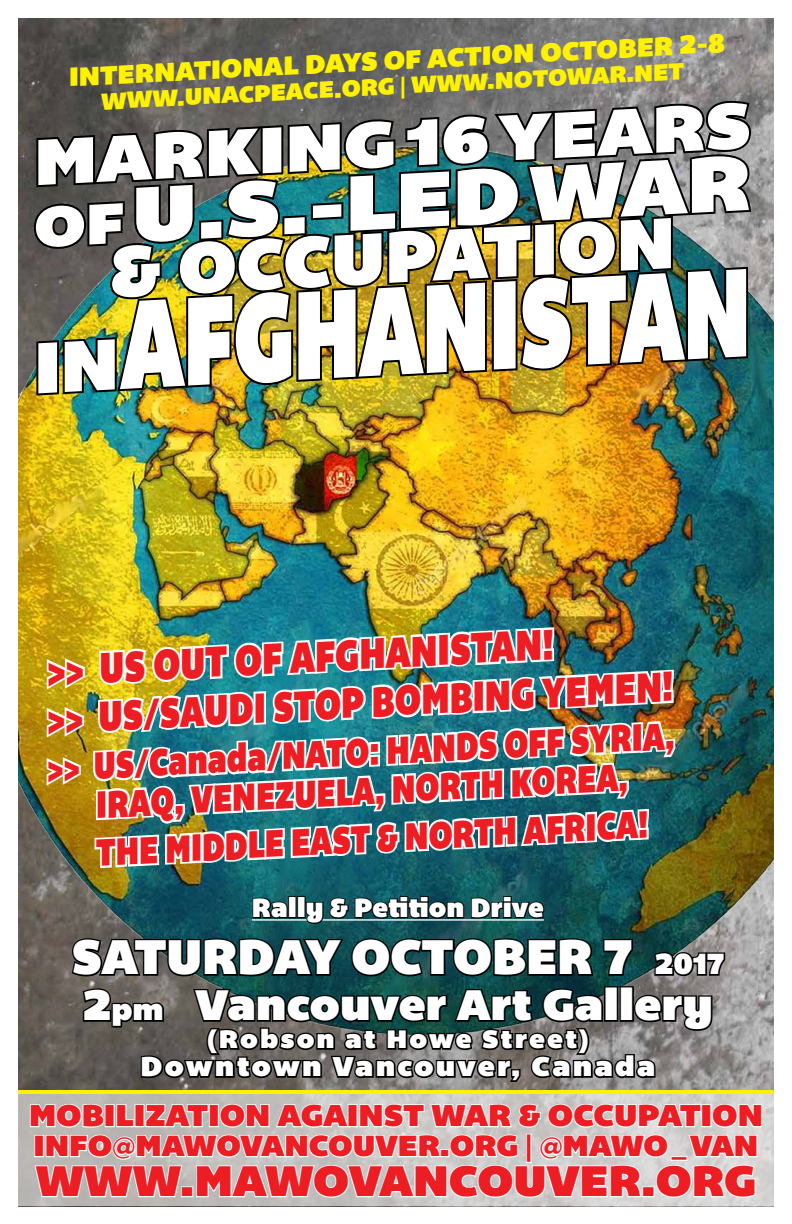
<style>
.page{position:relative;width:792px;height:1224px;background:#fff}
.page>*{position:absolute;margin:0;border:0;box-sizing:border-box;transform-origin:0 0}
.t1{font:129px "Bemio";color:#fff;scale:.65 1}
.t2{font:80.1px "Bemio";color:#fff;scale:1.08 1}
.t3{font:74px "Bemio";color:#fff}
.t4{font:66.6px "Bemio";color:#fff;scale:1.08 1}
.t5{font:50px "Bemio";color:#fff;scale:.95 1}
.t6{font:44px "Bemio";color:#fff}
.t7{font:44px "Bemio";color:#ed1d24}
.t8{font:44px "Bemio";color:#ed1d24;scale:.75 1}
.t9{font:43px "Bemio";color:#ed1d24;scale:.75 1}
.t10{font:39px/39px "Bemio";color:#ed1d24;text-align:center;scale:.75 1}
.t11{font:31px "Bemio";color:#ed1d24}
.t12{font:30px "Bemio";color:#ed1d24}
.t13{font:28px "Bemio";letter-spacing:.08em;color:#fff}
.t14{font:27px "Bemio";color:#fff200}
.t15{font:27px "Bemio";color:#fff;scale:.95 1}
.t16{font:26px "Bemio";letter-spacing:.08em;color:#fff}
.t17{font:24px "Bemio";color:#fff200}
.s1{font-size:58.5px}
.s2{font-size:74px}
.s3{font-size:30px}
</style>
<div class="page">
<img style="left:18px;top:18px;width:756px;height:1072px">
<img style="left:18px;top:141px;width:756px;height:902px">
<svg style="left:18px;top:1094px;width:756px;height:112px;background:#c8c6c4"></svg>
<svg style="left:29px;top:1103px;width:734px;height:96px"></svg>
<img style="left:32px;top:98px;width:722px;height:300px">
<img style="left:43px;top:625px;width:634px;height:245px">
<hr style="left:252px;top:919px;width:292px;height:2px;background:#fff">
<svg style="left:251px;top:897px;width:38px;height:23px"></svg>
<div style="left:288px;top:896px;width:8px;height:22px;border:2px solid #000"></div>
<div style="left:297px;top:896px;width:9px;height:22px;border:2px solid #000"></div>
<svg style="left:305px;top:895px;width:240px;height:30px;background:#17454b"></svg>
<svg style="left:70px;top:936px;width:525px;height:42px;background:#173739"></svg>
<svg style="left:602px;top:937px;width:33px;height:40px"></svg>
<svg style="left:653px;top:951px;width:74px;height:27px;background:#484948"></svg>
<div style="left:604px;top:986px;width:14px;height:36px;border:3px solid #000"></div>
<div style="left:620px;top:986px;width:14px;height:36px;border:3px solid #000"></div>
<svg style="left:81px;top:987px;width:633px;height:97px;background:#454b49"></svg>
<hr style="left:18px;top:1090px;width:756px;height:4px;background:#fff200">
<p class="t14" style="left:67px;top:56px;width:659px;rotate:-3deg">INTERNATIONAL DAYS OF ACTION OCTOBER 2-8</p>
<p class="t17" style="left:100px;top:82px;width:585px;rotate:-3deg">WWW.UNACPEACE.ORG | WWW.NOTOWAR.NET</p>
<h3 class="t4" style="left:30px;top:110px;width:666px;rotate:-3deg">MARKING 16 YEARS</h3>
<h2 class="t2" style="left:29px;top:156px;width:666px;rotate:-3deg"><span class="s1">OF</span>U.S.-LED WAR</h2>
<h3 class="t3" style="left:106px;top:213px;width:567px;rotate:-3deg">&amp; OCCUPATION</h3>
<h1 class="t1" style="left:27px;top:247px;width:1106px;rotate:-3deg"><span class="s2">IN</span> AFGHANISTAN</h1>
<p class="t8" style="left:45px;top:636px;width:678px;rotate:-3deg">&gt;&gt; US OUT OF AFGHANISTAN!</p>
<p class="t9" style="left:45px;top:685px;width:838px;rotate:-3deg">&gt;&gt; US/SAUDI STOP BOMBING YEMEN!</p>
<p class="t10" style="left:45px;top:749px;width:839px;rotate:-3deg">&gt;&gt; US/Canada/NATO: HANDS OFF SYRIA,<br>IRAQ, VENEZUELA, NORTH KOREA,</p>
<p class="t10" style="left:95px;top:833px;width:739px;rotate:-3deg">THE MIDDLE EAST &amp; NORTH AFRICA!</p>
<p class="t15" style="left:252px;top:887px;width:309px">Rally &amp; Petition Drive</p>
<p class="t5" style="left:72px;top:917px;width:688px">SATURDAY OCTOBER 7 <span class="s3">2017</span></p>
<p class="t6" style="left:83px;top:970px;width:632px">2<span class="s3">pm</span> Vancouver Art Gallery</p>
<p class="t16" style="left:207px;top:1019px;width:383px">(Robson at Howe Street)</p>
<p class="t13" style="left:141px;top:1044px;width:516px">Downtown Vancouver, Canada</p>
<p class="t11" style="left:29px;top:1091px;width:735px">MOBILIZATION AGAINST WAR &amp; OCCUPATION</p>
<p class="t12" style="left:34px;top:1122px;width:726px">INFO@MAWOVANCOUVER.ORG | @MAWO_VAN</p>
<p class="t7" style="left:36px;top:1146px;width:722px">WWW.MAWOVANCOUVER.ORG</p>
</div>
